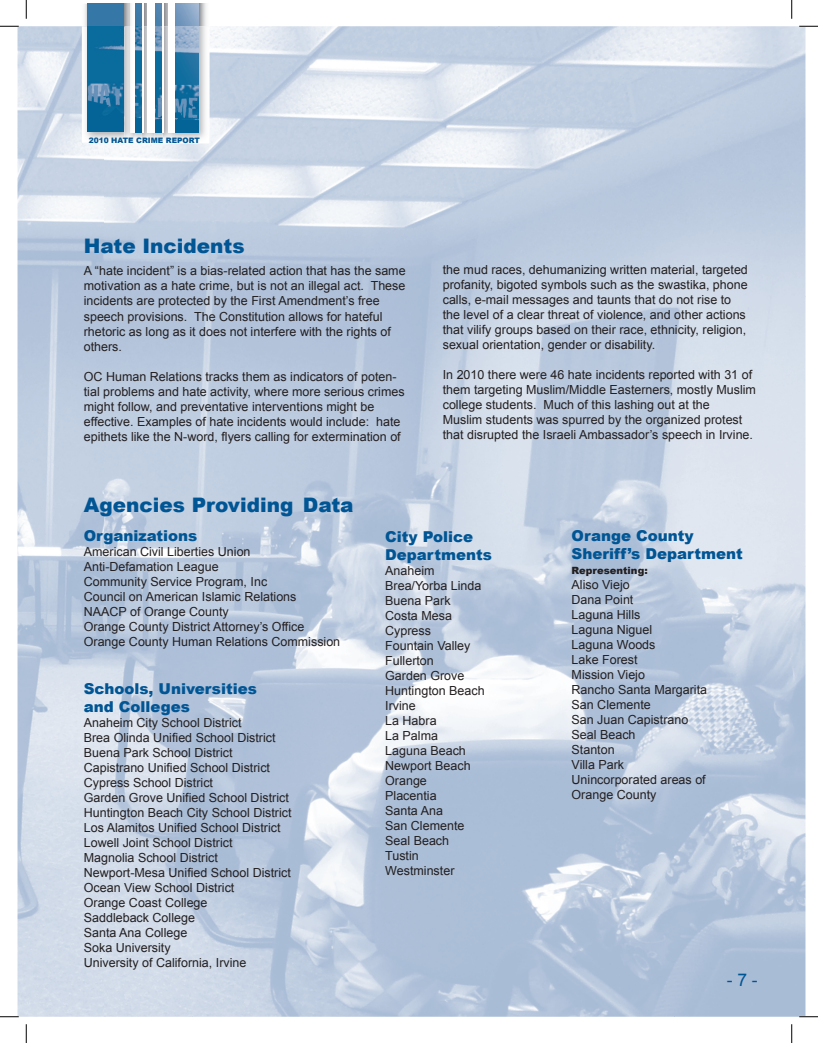
<style>
.page{position:relative;width:818px;height:1043px;background:#fff}
.page>*{position:absolute;margin:0;border:0;box-sizing:border-box;transform-origin:0 0}
.t1{font:900 20px "Arial";color:#005594}
.t2{font:17.5px "Arial";color:#005594}
.t3{font:900 15px/18px "Arial";color:#005594}
.t4{font:12.5px/15px "Arial";color:#231f20}
.t5{font:900 10px "Arial";color:#231f20}
.t6{font:900 7.5px "Arial";color:#005594}
</style>
<div class="page">
<img style="left:18px;top:26px;width:87px;height:990px">
<img style="left:193px;top:26px;width:612px;height:990px">
<img style="left:105px;top:143px;width:88px;height:873px">
<img style="left:175px;top:4px;width:31px;height:22px">
<img style="left:174px;top:26px;width:35px;height:117px">
<img style="left:174px;top:26px;width:25px;height:106px">
<img style="left:154px;top:132px;width:9px;height:8px">
<img style="left:155px;top:4px;width:13px;height:22px">
<img style="left:163px;top:26px;width:11px;height:113px">
<img style="left:168px;top:26px;width:6px;height:106px">
<img style="left:155px;top:26px;width:9px;height:106px">
<svg style="left:163px;top:4px;width:1px;height:22px"></svg>
<img style="left:84px;top:4px;width:46px;height:22px">
<img style="left:82px;top:26px;width:48px;height:117px">
<img style="left:88px;top:4px;width:36px;height:128px">
<img style="left:124px;top:132px;width:18px;height:11px">
<img style="left:130px;top:4px;width:17px;height:22px">
<img style="left:142px;top:26px;width:12px;height:113px">
<img style="left:148px;top:26px;width:6px;height:106px">
<img style="left:135px;top:26px;width:8px;height:106px">
<svg style="left:142px;top:4px;width:1px;height:22px"></svg>
<svg style="left:0;top:25px;width:19px;height:2px"></svg>
<svg style="left:799px;top:25px;width:19px;height:2px"></svg>
<svg style="left:0;top:1015px;width:19px;height:2px"></svg>
<svg style="left:799px;top:1015px;width:19px;height:2px"></svg>
<svg style="left:25px;top:0;width:2px;height:19px"></svg>
<svg style="left:25px;top:1024px;width:2px;height:18px"></svg>
<svg style="left:791px;top:0;width:1px;height:19px"></svg>
<svg style="left:791px;top:1024px;width:1px;height:18px"></svg>
<p class="t6" style="left:89px;top:135px;width:113px">2010 HATE CRIME REPORT</p>
<h1 class="t1" style="left:84px;top:231px;width:162px">Hate Incidents</h1>
<p class="t4" style="left:84px;top:264px;width:323px">A “hate incident” is a bias-related action that has the same motivation as a hate crime, but is not an illegal act. These incidents are protected by the First Amendment’s free speech provisions. The Constitution allows for hateful rhetoric as long as it does not interfere with the rights of others.</p>
<p class="t4" style="left:84px;top:369px;width:322px">OC Human Relations tracks them as indicators of poten&shy;tial problems and hate activity, where more serious crimes might follow, and preventative interventions might be effective. Examples of hate incidents would include: hate epithets like the N-word, flyers calling for extermination of</p>
<h1 class="t1" style="left:84px;top:491px;width:271px">Agencies Providing Data</h1>
<p class="t4" style="left:442px;top:262px;width:306px">the mud races, dehumanizing written material, targeted profanity, bigoted symbols such as the swastika, phone calls, e-mail messages and taunts that do not rise to the level of a clear threat of violence, and other actions that vilify groups based on their race, ethnicity, religion, sexual orientation, gender or disability.</p>
<p class="t4" style="left:442px;top:367px;width:315px">In 2010 there were 46 hate incidents reported with 31 of them targeting Muslim/Middle Easterners, mostly Muslim college students. Much of this lashing out at the<br>Muslim students was spurred by the organized protest that disrupted the Israeli Ambassador’s speech in Irvine.</p>
<p class="t3" style="left:84px;top:526px;width:115px">Organizations</p>
<p class="t4" style="left:84px;top:544px;width:258px">American Civil Liberties Union Anti-Defamation League<br>Community Service Program, Inc<br>Council on American Islamic Relations NAACP of Orange County<br>Orange County District Attorney’s Office Orange County Human Relations Commission</p>
<p class="t3" style="left:84px;top:679px;width:175px">Schools, Universities and Colleges</p>
<p class="t4" style="left:84px;top:715px;width:209px">Anaheim City School District<br>Brea Olinda Unified School District<br>Buena Park School District<br>Capistrano Unified School District<br>Cypress School District<br>Garden Grove Unified School District<br>Huntington Beach City School District<br>Los Alamitos Unified School District<br>Lowell Joint School District<br>Magnolia School District<br>Newport-Mesa Unified School District<br>Ocean View School District<br>Orange Coast College<br>Saddleback College<br>Santa Ana College<br>Soka University<br>University of California, Irvine</p>
<p class="t3" style="left:385px;top:527px;width:108px">City Police<br>Departments</p>
<p class="t4" style="left:385px;top:563px;width:101px">Anaheim<br>Brea/Yorba Linda<br>Buena Park<br>Costa Mesa<br>Cypress<br>Fountain Valley<br>Fullerton<br>Garden Grove<br>Huntington Beach<br>Irvine<br>La Habra<br>La Palma<br>Laguna Beach<br>Newport Beach<br>Orange<br>Placentia<br>Santa Ana<br>San Clemente<br>Seal Beach<br>Tustin<br>Westminster</p>
<p class="t3" style="left:571px;top:526px;width:173px">Orange County<br>Sheriff’s Department</p>
<p class="t5" style="left:571px;top:563px;width:78px">Representing:</p>
<p class="t4" style="left:571px;top:577px;width:137px">Aliso Viejo<br>Dana Point<br>Laguna Hills<br>Laguna Niguel<br>Laguna Woods<br>Lake Forest<br>Mission Viejo<br>Rancho Santa Margarita<br>San Clemente<br>San Juan Capistrano<br>Seal Beach<br>Stanton<br>Villa Park<br>Unincorporated areas of<br>Orange County</p>
<h2 class="t2" style="left:726px;top:968px;width:33px">- 7 -</h2>
</div>
